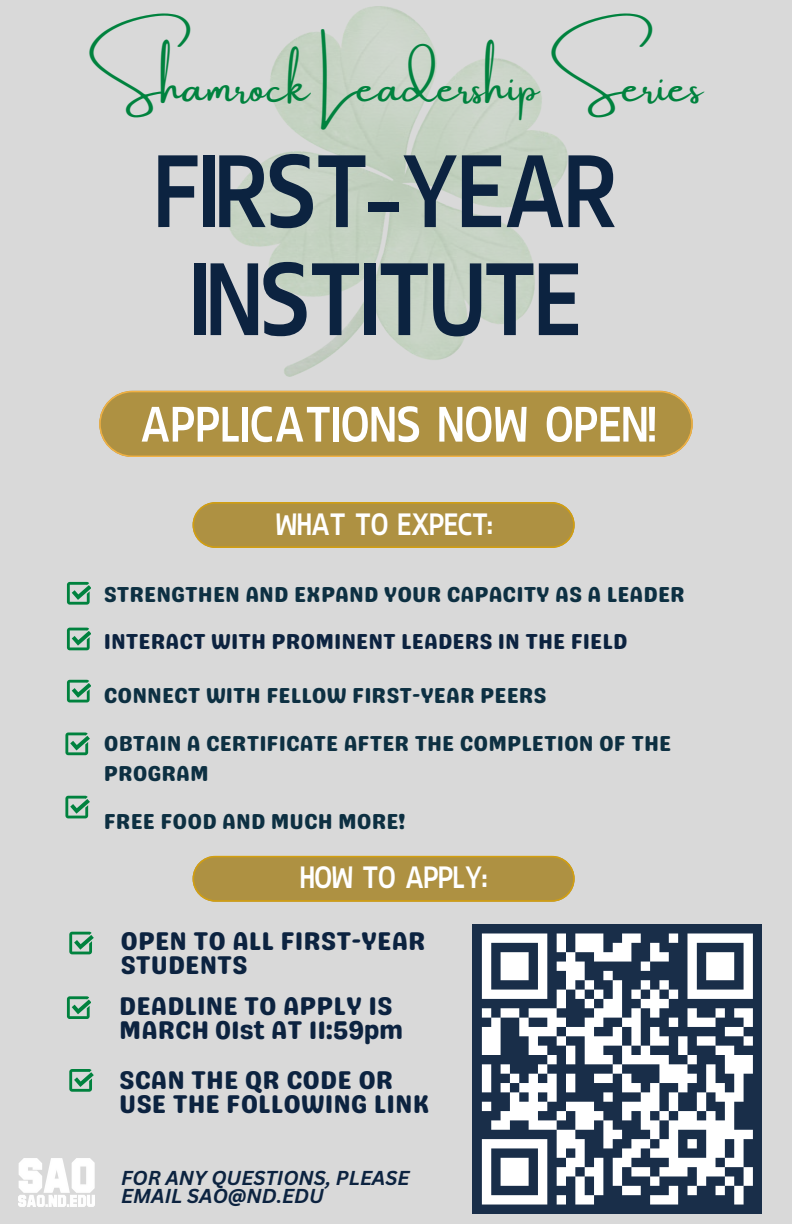
<style>
.page{position:relative;width:792px;height:1224px;background:#d9d9d9}
.page>*{position:absolute;margin:0;border:0;box-sizing:border-box;transform-origin:0 0}
.t1{font:114.4px/108px "Keraleeyam";color:#0c2340;text-align:center}
.t2{font:55.4px "Keraleeyam";letter-spacing:.02em;color:#fff}
.t3{font:46px "Amsterdam One";color:#00823e}
.t4{font:34.4px "Keraleeyam";color:#fff}
.t5{font:25.6px/24px "Genty Sans";color:#0c2340}
.t6{font:21.6px/30px "Genty Sans";color:#0d3042}
.t7{font:21.6px "Genty Sans";color:#0c2340}
.t8{font:italic 700 19.6px "Canva Sans";color:#0c2340}
</style>
<div class="page">
<svg style="left:99px;top:391px;width:594px;height:66px;background:#b29445"></svg>
<svg style="left:193px;top:502px;width:382px;height:46px;background:#b19342"></svg>
<svg style="left:67px;top:582px;width:24px;height:22px"></svg>
<svg style="left:67px;top:628px;width:24px;height:22px"></svg>
<svg style="left:67px;top:680px;width:24px;height:22px"></svg>
<svg style="left:65px;top:733px;width:24px;height:22px"></svg>
<svg style="left:65px;top:796px;width:24px;height:22px"></svg>
<svg style="left:69px;top:932px;width:24px;height:22px"></svg>
<svg style="left:67px;top:996px;width:24px;height:23px"></svg>
<img style="left:18px;top:1159px;width:77px;height:48px">
<div style="left:473px;top:924px;width:289px;height:290px;background:#192e49"></div>
<svg style="left:481px;top:933px;width:272px;height:272px"></svg>
<svg style="left:193px;top:856px;width:382px;height:46px;background:#b19342"></svg>
<svg style="left:69px;top:1069px;width:24px;height:23px"></svg>
<img style="left:227px;top:6px;width:341px;height:371px">
<h2 class="t3" style="left:89px;top:62px;width:616px">Shamrock Leadership Series</h2>
<h1 class="t1" style="left:153px;top:157px;width:462px">FIRST-YEAR<br>INSTITUTE</h1>
<h3 class="t2" style="left:139px;top:406px;width:518px">APPLICATIONS NOW OPEN!</h3>
<h4 class="t4" style="left:275px;top:513px;width:218px">WHAT TO EXPECT:</h4>
<p class="t6" style="left:104px;top:580px;width:583px">STRENGTHEN AND EXPAND YOUR CAPACITY AS A LEADER</p>
<p class="t7" style="left:104px;top:628px;width:525px">INTERACT WITH PROMINENT LEADERS IN THE FIELD</p>
<p class="t6" style="left:104px;top:681px;width:444px">CONNECT WITH FELLOW FIRST-YEAR PEERS</p>
<p class="t6" style="left:104px;top:729px;width:569px">OBTAIN A CERTIFICATE AFTER THE COMPLETION OF THE<br>PROGRAM</p>
<p class="t6" style="left:104px;top:807px;width:303px">FREE FOOD AND MUCH MORE!</p>
<p class="t4" style="left:300px;top:867px;width:188px">HOW TO APPLY:</p>
<p class="t5" style="left:120px;top:929px;width:307px">OPEN TO ALL FIRST-YEAR<br>STUDENTS</p>
<p class="t5" style="left:119px;top:994px;width:286px">DEADLINE TO APPLY IS<br>MARCH 01st AT 11:59pm</p>
<p class="t5" style="left:119px;top:1068px;width:312px">SCAN THE QR CODE OR<br>USE THE FOLLOWING LINK</p>
<p class="t8" style="left:121px;top:1164px;width:290px">FOR ANY QUESTIONS, PLEASE</p>
<h4 class="t8" style="left:121px;top:1182px;width:204px">EMAIL SAO@ND.EDU</h4>
</div>
